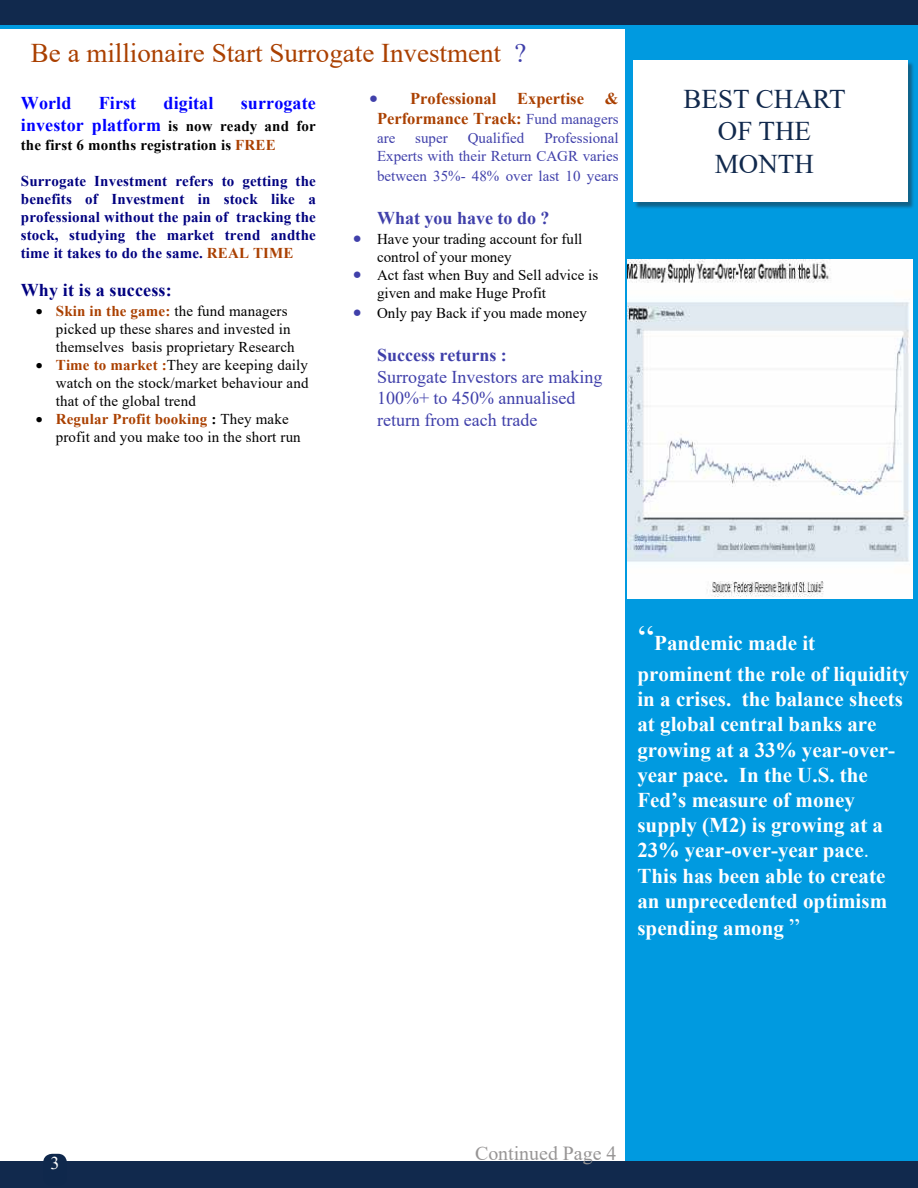
<style>
.page{position:relative;width:918px;height:1188px;background:#fff}
.page>*{position:absolute;margin:0;border:0;box-sizing:border-box;transform-origin:0 0}
.t1{font:27px "Times New Roman";color:#aa4000}
.t2{font:27px/32.4px "Times New Roman";color:#11294d;text-align:center}
.t3{font:700 21px/25.2px "Times New Roman";color:#fff}
.t4{font:19.95px "Times New Roman";color:#979595}
.t5{font:18px/21.6px "Times New Roman";color:#4040aa}
.t6{font:700 18px/21.6px "Times New Roman";letter-spacing:.01em;color:#00f;text-align:right}
.t7{font:700 18px "Times New Roman";color:#4040aa}
.t8{font:700 18px "Times New Roman";letter-spacing:.01em;color:#000080}
.t9{font:18px "Times New Roman";color:#fff}
.t10{font:700 16.5px/19.8px "Times New Roman";color:#aa4000;text-align:right}
.t11{font:15px/18px "Times New Roman";letter-spacing:.01em;color:#000}
.t12{font:700 15px/18px "Times New Roman";letter-spacing:.01em;color:#000080;text-align:justify}
.t13{font:15px/18px "Times New Roman";color:#4040aa;text-align:right}
.t14{font:700 15px "Times New Roman";letter-spacing:.01em;color:#000}
.s1{color:#4040aa}
.s2{font-weight:400;font-size:15px;color:#4040aa}
.s3{font-size:15px;color:#000}
.s4{color:#aa4000}
.s5{font-weight:700;color:#aa4000}
.s6{font-weight:700}
.s7{font-weight:400;font-size:36px}
.s8{font-weight:400}
.s9{font-weight:400;font-size:24px}
</style>
<div class="page">
<div style="left:626px;top:0;width:292px;height:1188px;background:#009ae0"></div>
<div style="left:0;top:1162px;width:918px;height:26px;background:#11294d"></div>
<div style="left:0;top:0;width:918px;height:29px;background:#009ae0"></div>
<div style="left:0;top:0;width:918px;height:25px;background:#11294d"></div>
<div style="left:634px;top:61px;width:281px;height:148px;background:#231f20;opacity:.45"></div>
<div style="left:633px;top:60px;width:275px;height:142px;background:#fff"></div>
<div style="left:43px;top:1154px;width:24px;height:32px;background:#0f284c;border-radius:9px"></div>
<img style="left:627px;top:260px;width:286px;height:339px">
<h1 class="t1" style="left:31px;top:33px;width:497px">Be a millionaire Start Surrogate Investment <span class="s1">?</span></h1>
<p class="t6" style="left:21px;top:92px;width:52px">World</p>
<p class="t6" style="left:99px;top:92px;width:39px">First</p>
<p class="t6" style="left:164px;top:92px;width:51px">digital</p>
<p class="t10" style="left:370px;top:89px;width:128px"><span class="s1">•</span> Professional</p>
<p class="t10" style="left:517px;top:89px;width:68px">Expertise</p>
<p class="t10" style="left:377px;top:89px;width:243px">&amp;<br>Performance Track: <span class="s2">Fund managers</span></p>
<p class="t13" style="left:377px;top:128px;width:20px">are</p>
<p class="t13" style="left:415px;top:128px;width:34px">super</p>
<p class="t13" style="left:468px;top:128px;width:58px">Qualified</p>
<p class="t6" style="left:21px;top:92px;width:297px">surrogate<br>investor platform <span class="s3">is now ready and for</span></p>
<p class="t14" style="left:21px;top:134px;width:256px">the first 6 months registration is <span class="s4">FREE</span></p>
<p class="t12" style="left:21px;top:172px;width:297px">Surrogate Investment refers to getting the benefits of Investment in stock like a professional without the pain of tracking the stock, studying the market trend andthe time it takes to do the same. <span class="s4">REAL TIME</span></p>
<p class="t8" style="left:21px;top:277px;width:152px">Why it is a success:</p>
<p class="t11" style="left:56px;top:301px;width:240px;text-indent:-20px">• <span class="s5">Skin in the game:</span> the fund managers picked up these shares and invested in themselves basis proprietary Research</p>
<p class="t11" style="left:56px;top:355px;width:254px;text-align:justify;text-indent:-20px">• <span class="s5">Time to market :</span>They are keeping daily watch on the stock/market behaviour and that of the global trend</p>
<p class="t11" style="left:56px;top:409px;width:246px;text-indent:-20px">• <span class="s5">Regular Profit booking</span> <span class="s6">:</span> They make profit and you make too in the short run</p>
<p class="t13" style="left:377px;top:128px;width:243px">Professional<br>Experts with their Return CAGR varies</p>
<p class="t13" style="left:377px;top:167px;width:243px">between 35%- 48% over last 10 years</p>
<p class="t7" style="left:377px;top:205px;width:174px">What you have to do ?</p>
<p class="t11" style="left:377px;top:229px;width:207px;text-indent:-24px"><span class="s1">•</span> Have your trading account for full control of your money</p>
<p class="t11" style="left:377px;top:265px;width:223px;text-indent:-24px"><span class="s1">•</span> Act fast when Buy and Sell advice is given and make Huge Profit</p>
<p class="t11" style="left:353px;top:304px;width:235px"><span class="s1">•</span> Only pay Back if you made money</p>
<p class="t7" style="left:377px;top:342px;width:131px">Success returns :</p>
<p class="t5" style="left:377px;top:365px;width:227px">Surrogate Investors are making<br>100%+ to 450% annualised return from each trade</p>
<h1 class="t2" style="left:684px;top:82px;width:164px">BEST CHART<br>OF THE<br>MONTH</h1>
<h2 class="t3" style="left:637px;top:626px;width:273px;line-height:31.5px"><span class="s7">“</span>Pandemic made it prominent the role of liquidity</h2>
<p class="t3" style="left:637px;top:686px;width:267px">in a crises. the balance sheets at global central banks are growing at a 33% year-over&shy;year pace. In the U.S. the<br>Fed’s measure of money supply (M2) is growing at a<br>23% year-over-year pace<span class="s8">.<br></span>This has been able to create an unprecedented optimism</p>
<h2 class="t3" style="left:637px;top:915px;width:164px">spending among <span class="s9">”</span></h2>
<p class="t9" style="left:51px;top:1151px;width:10px">3</p>
<h3 class="t4" style="left:475px;top:1139px;width:143px">Continued Page 4</h3>
</div>
